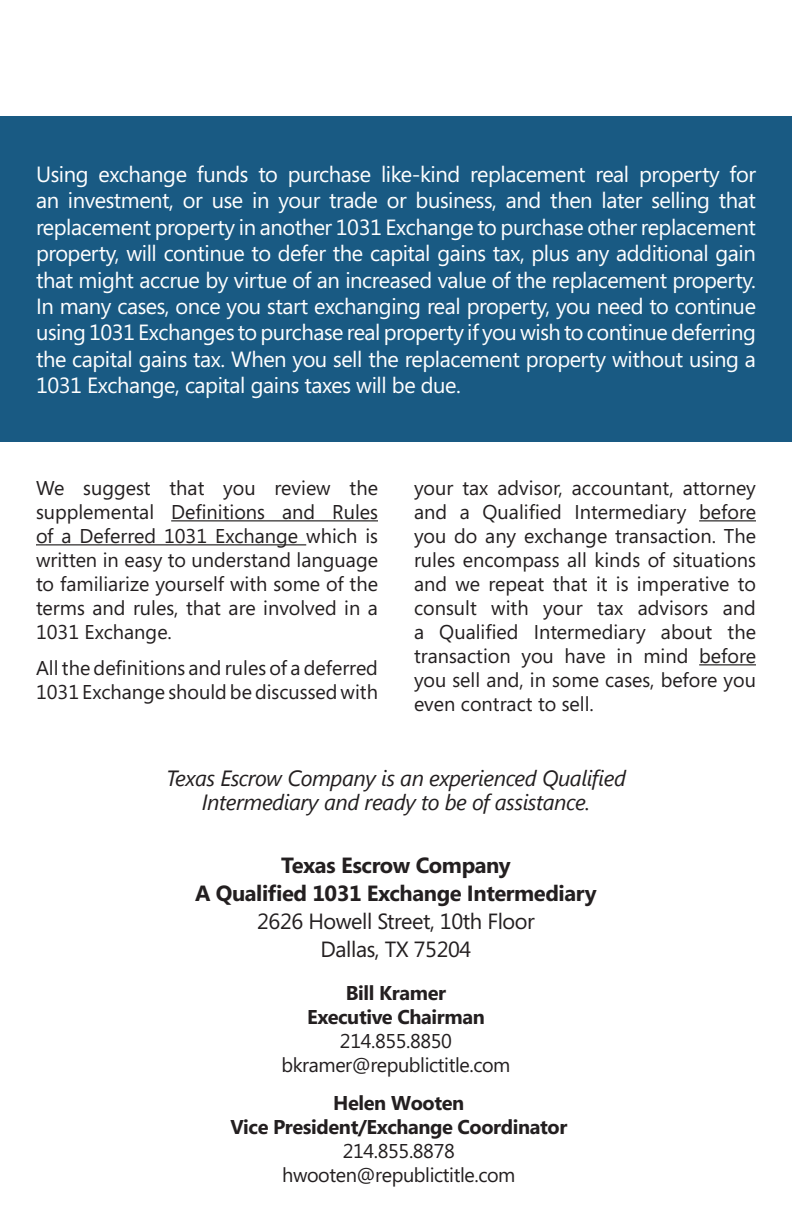
<style>
.page{position:relative;width:792px;height:1224px;background:#fff}
.page>*{position:absolute;margin:0;border:0;box-sizing:border-box;transform-origin:0 0}
.t1{font:22px/26.4px "Segoe";letter-spacing:-.02em;color:#fff;text-align:justify}
.t2{font:700 22px/28px "Segoe";letter-spacing:-.02em;color:#231f20;text-align:center}
.t3{font:italic 22px/24px "Segoe UI";letter-spacing:-.02em;color:#231f20;text-align:center}
.t4{font:20px/24px "Segoe";color:#231f20;text-align:justify}
.t5{font:700 20px/24px "Segoe";letter-spacing:-.02em;color:#231f20;text-align:center}
.t6{font:20px/24px "Segoe";letter-spacing:-.02em;color:#231f20;text-align:center}
.s1{font-weight:400}
.s2{font-weight:700}
</style>
<div class="page">
<div style="left:0;top:117px;width:792px;height:325px;background:#195a83"></div>
<hr style="left:171px;top:520px;width:207px;height:1px;background:#231f20">
<hr style="left:36px;top:544px;width:270px;height:1px;background:#231f20">
<hr style="left:699px;top:520px;width:57px;height:1px;background:#231f20">
<hr style="left:699px;top:664px;width:57px;height:1px;background:#231f20">
<p class="t1" style="left:36px;top:160px;width:722px">Using exchange funds to purchase like-kind replacement real property for an investment, or use in your trade or business, and then later selling that replacement property in another 1031 Exchange to purchase other replacement property, will continue to defer the capital gains tax, plus any additional gain that might accrue by virtue of an increased value of the replacement property.<br>In many cases, once you start exchanging real property, you need to continue using 1031 Exchanges to purchase real property if you wish to continue deferring the capital gains tax. When you sell the replacement property without using a 1031 Exchange, capital gains taxes will be due.</p>
<p class="t4" style="left:36px;top:475px;width:344px">We suggest that you review the supplemental Definitions and Rules of a Deferred 1031 Exchange which is written in easy to understand language to familiarize yourself with some of the terms and rules, that are involved in a 1031 Exchange.</p>
<p class="t4" style="left:36px;top:655px;width:344px">All the definitions and rules of a deferred<br>1031 Exchange should be discussed with</p>
<p class="t4" style="left:414px;top:475px;width:344px">your tax advisor, accountant, attorney and a Qualified Intermediary before you do any exchange transaction. The rules encompass all kinds of situations and we repeat that it is imperative to consult with your tax advisors and a Qualified Intermediary about the transaction you have in mind before you sell and, in some cases, before you even contract to sell.</p>
<p class="t3" style="left:166px;top:762px;width:461px">Texas Escrow Company is an experienced Qualified<br>Intermediary and ready to be of assistance.</p>
<p class="t2" style="left:195px;top:850px;width:403px">Texas Escrow Company<br>A Qualified 1031 Exchange Intermediary<br><span class="s1">2626 Howell Street, 10th Floor<br>Dallas, TX 75204</span></p>
<p class="t6" style="left:281px;top:981px;width:231px"><span class="s2">Bill Kramer<br>Executive Chairman<br></span>214.855.8850 bkramer@republictitle.com</p>
<p class="t5" style="left:230px;top:1090px;width:338px">Helen Wooten<br>Vice President/Exchange Coordinator<br><span class="s1">214.855.8878 hwooten@republictitle.com</span></p>
</div>
